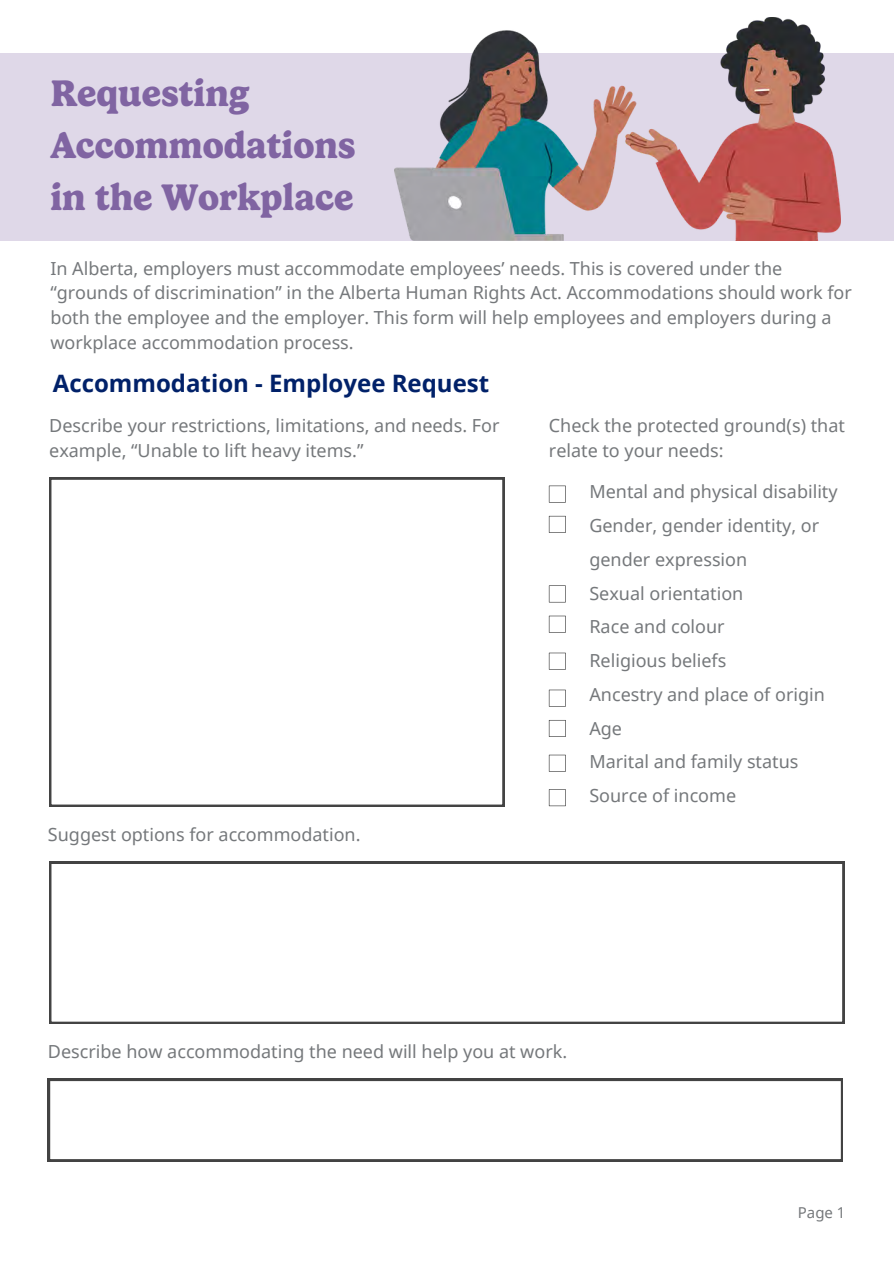
<style>
.page{position:relative;width:894px;height:1264px;background:#fff}
.page>*{position:absolute;margin:0;border:0;box-sizing:border-box;transform-origin:0 0}
.t1{font:700 37.5px/51.8px "Gelica";color:#8064a2}
.t2{font:700 24px "Noto Sans";color:#012169}
.t3{font:18px/33.8px "Noto Sans";color:#75787b}
.t4{font:15px "Noto Sans";color:#75787b}
</style>
<div class="page">
<svg style="left:49px;top:477px;width:455px;height:329px"></svg>
<svg style="left:49px;top:861px;width:794px;height:162px"></svg>
<svg style="left:48px;top:1078px;width:794px;height:82px"></svg>
<svg style="left:548px;top:485px;width:17px;height:17px"></svg>
<svg style="left:548px;top:516px;width:17px;height:17px"></svg>
<svg style="left:548px;top:585px;width:17px;height:17px"></svg>
<svg style="left:548px;top:615px;width:17px;height:17px"></svg>
<svg style="left:548px;top:652px;width:17px;height:17px"></svg>
<svg style="left:548px;top:689px;width:17px;height:17px"></svg>
<svg style="left:548px;top:720px;width:17px;height:16px"></svg>
<svg style="left:548px;top:754px;width:17px;height:17px"></svg>
<svg style="left:548px;top:789px;width:17px;height:17px"></svg>
<div style="left:0;top:53px;width:893px;height:187px;background:#dfd8e8"></div>
<img style="left:394px;top:18px;width:445px;height:222px">
<p class="t1" style="left:50px;top:67px;width:307px">Requesting<br>Accommodations in the Workplace</p>
<h1 class="t3" style="left:50px;top:255px;width:802px;line-height:24.8px">In Alberta, employers must accommodate employees’ needs. This is covered under the “grounds of discrimination” in the Alberta Human Rights Act. Accommodations should work for both the employee and the employer. This form will help employees and employers during a workplace accommodation process.</h1>
<h3 class="t2" style="left:53px;top:366px;width:438px">Accommodation - Employee Request</h3>
<h2 class="t3" style="left:49px;top:413px;width:451px;line-height:24.8px">Describe your restrictions, limitations, and needs. For example, “Unable to lift heavy items.”</h2>
<h3 class="t3" style="left:48px;top:817px;width:314px">Suggest options for accommodation.</h3>
<p class="t3" style="left:548px;top:413px;width:297px;line-height:24.8px">Check the protected ground(s) that relate to your needs:</p>
<p class="t3" style="left:589px;top:474px;width:250px">Mental and physical disability<br>Gender, gender identity, or gender expression<br>Sexual orientation<br>Race and colour<br>Religious beliefs<br>Ancestry and place of origin<br>Age<br>Marital and family status<br>Source of income</p>
<h3 class="t3" style="left:48px;top:1034px;width:520px">Describe how accommodating the need will help you at work.</h3>
<p class="t4" style="left:797px;top:1201px;width:49px">Page 1</p>
</div>
